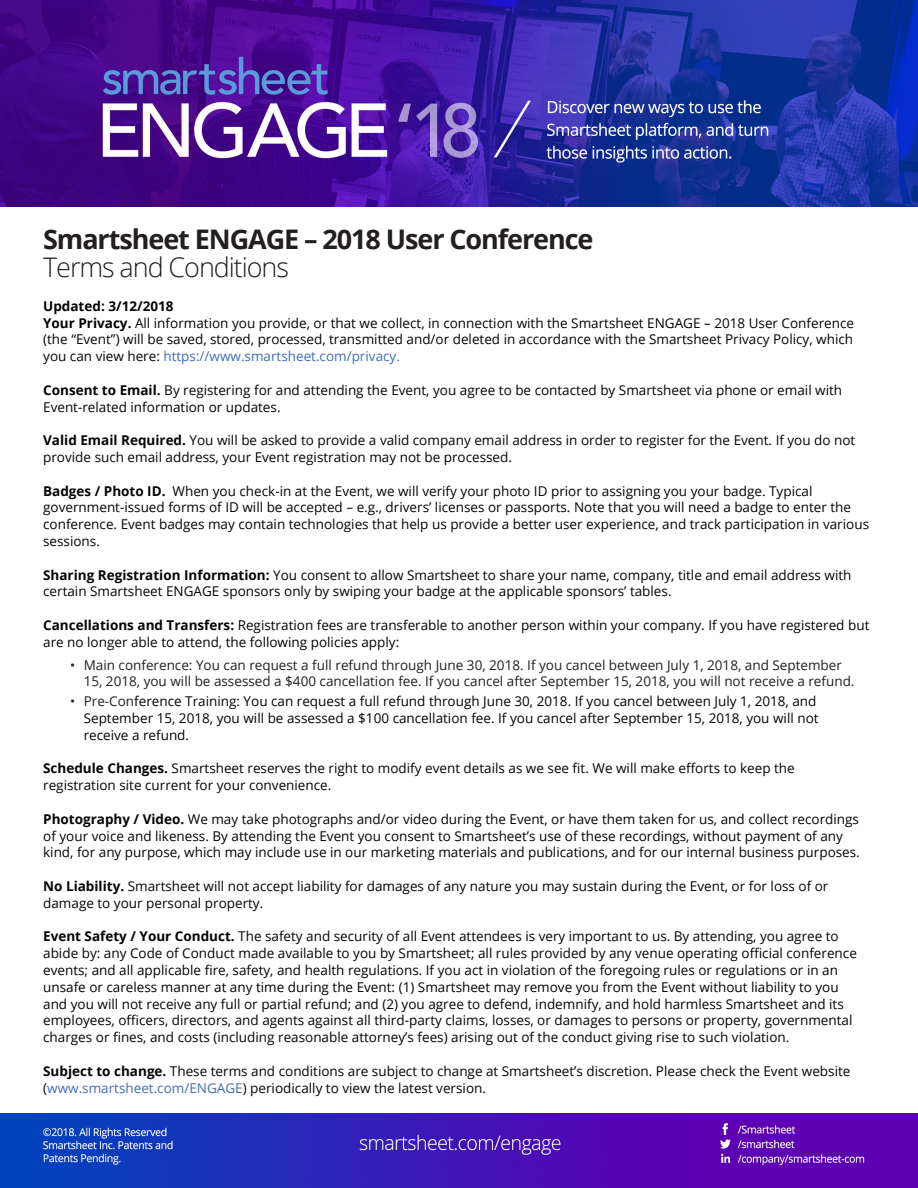
<style>
.page{position:relative;width:918px;height:1188px;background:#fff}
.page>*{position:absolute;margin:0;border:0;box-sizing:border-box;transform-origin:0 0}
.t1{font:700 27px "Open Sans";letter-spacing:-.04em;color:#231f20}
.t2{font:300 27px "Open Sans";letter-spacing:-.04em;color:#231f20}
.t3{font:13.5px/16.8px "Open Sans";color:#040503}
.t4{font:13.5px/16.8px "Open Sans";color:#231f20}
.t5{font:700 13.5px "Open Sans";color:#040503}
.s1{font-weight:700}
.s2{color:#436cb5}
.s3{color:#231f20}
</style>
<div class="page">
<img style="left:0;top:0;width:918px;height:206px">
<img style="left:0;top:1114px;width:918px;height:74px">
<p class="t1" style="left:43px;top:220px;width:552px">Smartsheet ENGAGE – 2018 User Conference</p>
<p class="t2" style="left:43px;top:249px;width:247px">Terms and Conditions</p>
<p class="t5" style="left:43px;top:296px;width:132px">Updated: 3/12/2018</p>
<p class="t3" style="left:43px;top:314px;width:812px;text-align:justify"><span class="s1">Your Privacy.</span> All information you provide, or that we collect, in connection with the Smartsheet ENGAGE – 2018 User Conference (the “Event”) will be saved, stored, processed, transmitted and/or deleted in accordance with the Smartsheet Privacy Policy, which you can view here: <span class="s2">https://www.smartsheet.com/privacy.</span></p>
<p class="t3" style="left:43px;top:381px;width:801px"><span class="s1">Consent to Email.</span> By registering for and attending the Event, you agree to be contacted by Smartsheet via phone or email with<br>Event-related information or updates.</p>
<p class="t3" style="left:43px;top:432px;width:814px"><span class="s1">Valid Email Required.</span> You will be asked to provide a valid company email address in order to register for the Event. If you do not provide such email address, your Event registration may not be processed.</p>
<p class="t3" style="left:43px;top:482px;width:827px"><span class="s1">Badges / Photo ID.</span> When you check-in at the Event, we will verify your photo ID prior to assigning you your badge. Typical government-issued forms of ID will be accepted – e.g., drivers’ licenses or passports. Note that you will need a badge to enter the conference. Event badges may contain technologies that help us provide a better user experience, and track participation in various sessions.</p>
<p class="t3" style="left:43px;top:566px;width:810px"><span class="s1">Sharing Registration Information:</span> You consent to allow Smartsheet to share your name, company, title and email address with certain Smartsheet ENGAGE sponsors only by swiping your badge at the applicable sponsors’ tables.</p>
<p class="t3" style="left:43px;top:616px;width:828px"><span class="s1">Cancellations and Transfers:</span> Registration fees are transferable to another person within your company. If you have registered but are no longer able to attend, the following policies apply:</p>
<p class="t4" style="left:84px;top:656px;width:772px;text-indent:-14px">• Main conference: You can request a full refund through June 30, 2018. If you cancel between July 1, 2018, and September<br>15, 2018, you will be assessed a $400 cancellation fee. If you cancel after September 15, 2018, you will not receive a refund.</p>
<p class="t3" style="left:84px;top:693px;width:736px;text-indent:-14px"><span class="s3">• Pre-Con</span>ference Training: You can request a full refund through June 30, 2018. If you cancel between July 1, 2018, and<br>September 15, 2018, you will be assessed a $100 cancellation fee. If you cancel after September 15, 2018, you will not receive a refund.</p>
<p class="t3" style="left:43px;top:760px;width:753px"><span class="s1">Schedule Changes.</span> Smartsheet reserves the right to modify event details as we see fit. We will make efforts to keep the registration site current for your convenience.</p>
<p class="t3" style="left:43px;top:810px;width:818px"><span class="s1">Photography / Video.</span> We may take photographs and/or video during the Event, or have them taken for us, and collect recordings of your voice and likeness. By attending the Event you consent to Smartsheet’s use of these recordings, without payment of any kind, for any purpose, which may include use in our marketing materials and publications, and for our internal business purposes.</p>
<p class="t3" style="left:43px;top:877px;width:787px"><span class="s1">No Liability.</span> Smartsheet will not accept liability for damages of any nature you may sustain during the Event, or for loss of or damage to your personal property.</p>
<p class="t3" style="left:43px;top:928px;width:815px"><span class="s1">Event Safety / Your Conduct.</span> The safety and security of all Event attendees is very important to us. By attending, you agree to abide by: any Code of Conduct made available to you by Smartsheet; all rules provided by any venue operating official conference events; and all applicable fire, safety, and health regulations. If you act in violation of the foregoing rules or regulations or in an unsafe or careless manner at any time during the Event: (1) Smartsheet may remove you from the Event without liability to you and you will not receive any full or partial refund; and (2) you agree to defend, indemnify, and hold harmless Smartsheet and its employees, officers, directors, and agents against all third-party claims, losses, or damages to persons or property, governmental charges or fines, and costs (including reasonable attorney’s fees) arising out of the conduct giving rise to such violation.</p>
<p class="t3" style="left:43px;top:1062px;width:809px"><span class="s1">Subject to change.</span> These terms and conditions are subject to change at Smartsheet’s discretion. Please check the Event website (<span class="s2">www.smartsheet.com/ENGAGE</span>) periodically to view the latest version.</p>
</div>
